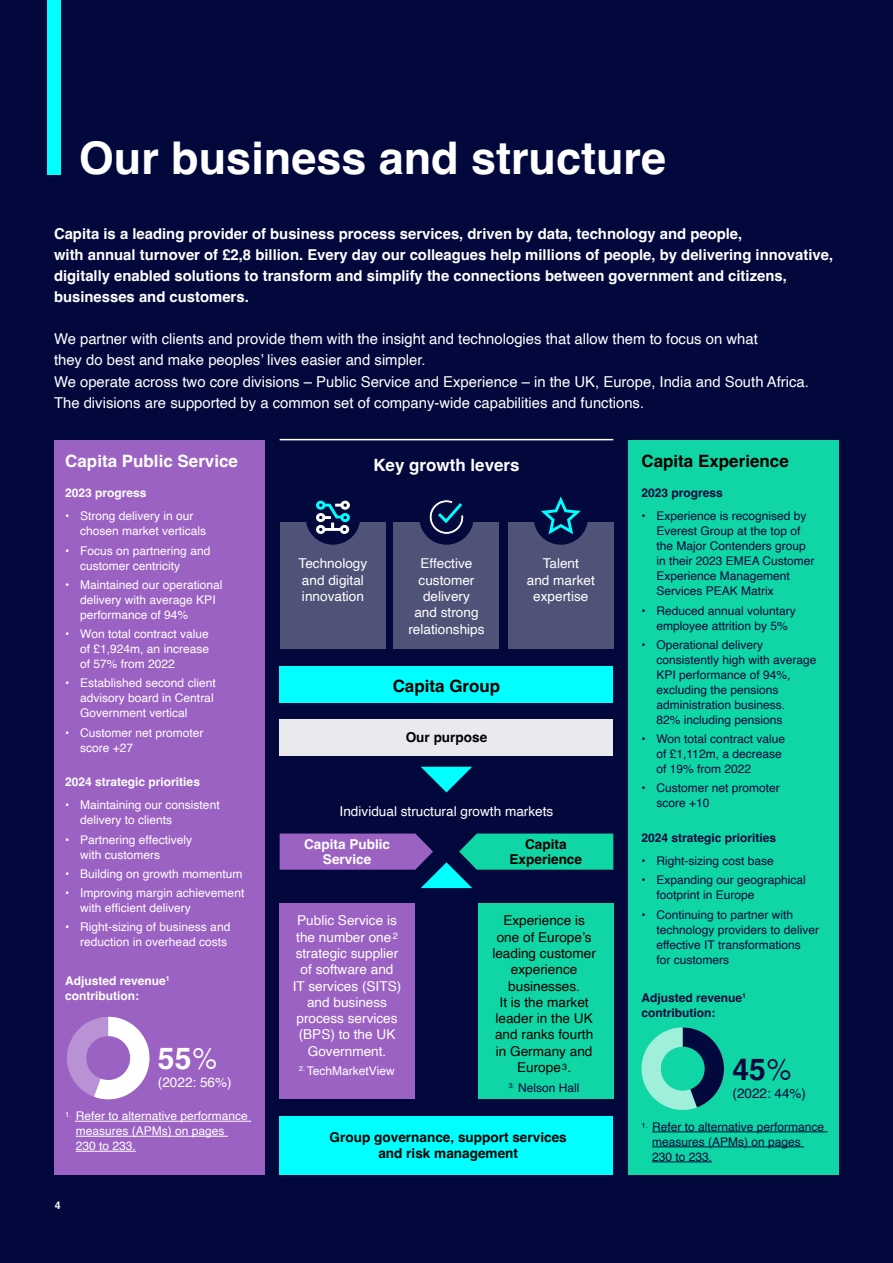
<style>
.page{position:relative;width:893px;height:1263px;background:#02083c}
.page>*{position:absolute;margin:0;border:0;box-sizing:border-box;transform-origin:0 0}
.t1{font:700 45px "Helvetica";color:#fff}
.t2{font:700 30px "Helvetica";color:#fff}
.t3{font:700 30px "Helvetica";color:#03083d}
.t4{font:700 16.95px "Helvetica";color:#fff}
.t5{font:700 16.95px "Helvetica";color:#000}
.t6{font:15px/21.1px "Helvetica";color:#fff}
.t7{font:700 15px/21px "Helvetica";color:#fff}
.t8{font:13.65px/16.4px "Helvetica";color:#fff;text-align:center}
.t9{font:13.65px/16.4px "Helvetica";color:#000;text-align:center}
.t10{font:700 13.65px/16.4px "Helvetica";color:#000;text-align:center}
.t11{font:700 13.65px/15px "Helvetica";color:#fff;text-align:center}
.t12{font:13.5px "Helvetica";color:#fff}
.t13{font:13.5px "Helvetica";color:#02083c}
.t14{font:12px/15px "Helvetica";color:#02083c}
.t15{font:12px/15px "Helvetica";color:#fff}
.t16{font:700 12px/15px "Helvetica";color:#02083c}
.t17{font:700 12px/15px "Helvetica";color:#fff}
.t18{font:12px "Helvetica";color:#03083d}
.t19{font:700 10.5px "Helvetica";color:#fff}
.s1{font-weight:300}
</style>
<div class="page">
<div style="left:0;top:1px;width:56px;height:115px;background:#02083c"></div>
<div style="left:223px;top:1px;width:56px;height:115px;background:#02083c"></div>
<div style="left:446px;top:1px;width:56px;height:115px;background:#02083c"></div>
<div style="left:670px;top:1px;width:55px;height:115px;background:#02083c"></div>
<div style="left:112px;top:1px;width:55px;height:115px;background:#02083c"></div>
<div style="left:335px;top:1px;width:56px;height:115px;background:#02083c"></div>
<div style="left:558px;top:1px;width:56px;height:115px;background:#02083c"></div>
<div style="left:781px;top:1px;width:56px;height:115px;background:#02083c"></div>
<div style="left:56px;top:1px;width:56px;height:115px;background:#02083c"></div>
<div style="left:279px;top:1px;width:56px;height:115px;background:#02083c"></div>
<div style="left:502px;top:1px;width:56px;height:115px;background:#02083c"></div>
<div style="left:725px;top:1px;width:56px;height:115px;background:#02083c"></div>
<div style="left:167px;top:1px;width:56px;height:115px;background:#02083c"></div>
<div style="left:391px;top:1px;width:55px;height:115px;background:#02083c"></div>
<div style="left:614px;top:1px;width:56px;height:115px;background:#02083c"></div>
<div style="left:837px;top:1px;width:56px;height:115px;background:#02083c"></div>
<div style="left:280px;top:667px;width:333px;height:36px;background:#0ff"></div>
<hr style="left:280px;top:439px;width:333px;height:1px;background:#fff">
<div style="left:280px;top:1116px;width:333px;height:58px;background:#0ff"></div>
<div style="left:280px;top:720px;width:333px;height:36px;background:#eaeaee"></div>
<div style="left:280px;top:522px;width:105px;height:127px;background:#4f5377"></div>
<div style="left:306px;top:490px;width:54px;height:55px;background:#03083d;border-radius:50%"></div>
<svg style="left:316px;top:501px;width:34px;height:33px"></svg>
<div style="left:394px;top:522px;width:105px;height:127px;background:#4f5377"></div>
<div style="left:419px;top:490px;width:55px;height:55px;background:#03083d;border-radius:50%"></div>
<svg style="left:429px;top:499px;width:35px;height:36px"></svg>
<div style="left:508px;top:522px;width:105px;height:127px;background:#4f5377"></div>
<div style="left:533px;top:490px;width:55px;height:55px;background:#03083d;border-radius:50%"></div>
<svg style="left:541px;top:496px;width:40px;height:38px"></svg>
<svg style="left:421px;top:767px;width:51px;height:25px"></svg>
<svg style="left:280px;top:833px;width:333px;height:55px;background:#316587"></svg>
<div style="left:280px;top:903px;width:135px;height:195px;background:#9b62c3"></div>
<div style="left:478px;top:903px;width:135px;height:195px;background:#10d6a6"></div>
<div style="left:629px;top:440px;width:210px;height:734px;background:#10d6a6"></div>
<div style="left:54px;top:440px;width:210px;height:734px;background:#9b62c3"></div>
<hr style="left:75px;top:1121px;width:176px;height:1px;background:#fff">
<hr style="left:76px;top:1136px;width:152px;height:1px;background:#fff">
<hr style="left:76px;top:1151px;width:60px;height:1px;background:#fff">
<hr style="left:652px;top:1131px;width:175px;height:1px;background:#02083c">
<hr style="left:652px;top:1146px;width:152px;height:1px;background:#02083c">
<hr style="left:652px;top:1161px;width:60px;height:1px;background:#02083c">
<div style="left:67px;top:1017px;width:82px;height:82px;background:#b991d5;border-radius:50%"></div>
<div style="left:641px;top:1027px;width:83px;height:83px;background:#9fefdb;border-radius:50%"></div>
<svg style="left:86px;top:1017px;width:63px;height:82px"></svg>
<svg style="left:660px;top:1027px;width:64px;height:83px"></svg>
<div style="left:48px;top:0;width:13px;height:174px;background:#0ff"></div>
<h1 class="t1" style="left:79px;top:131px;width:589px">Our business and structure</h1>
<p class="t7" style="left:54px;top:225px;width:781px">Capita is a leading provider of business process services, driven by data, technology and people,<br>with annual turnover of £2,8 billion. Every day our colleagues help millions of people, by delivering innovative, digitally enabled solutions to transform and simplify the connections between government and citizens, businesses and customers.</p>
<p class="t6" style="left:54px;top:329px;width:756px">We partner with clients and provide them with the insight and technologies that allow them to focus on what<br>they do best and make peoples’ lives easier and simpler.<br>We operate across two core divisions – Public Service and Experience – in the UK, Europe, India and South Africa.<br>The divisions are supported by a common set of company-wide capabilities and functions.</p>
<h3 class="t4" style="left:65px;top:451px;width:174px">Capita Public Service</h3>
<p class="t17" style="left:65px;top:486px;width:83px">2023 progress</p>
<p class="t15" style="left:80px;top:509px;width:128px;text-indent:-15px">• Strong delivery in our chosen market verticals</p>
<p class="t15" style="left:80px;top:543px;width:132px;text-indent:-15px">• Focus on partnering and customer centricity</p>
<p class="t15" style="left:80px;top:578px;width:144px;text-indent:-15px">• Maintained our operational delivery with average KPI performance of 94%</p>
<p class="t15" style="left:80px;top:627px;width:130px;text-align:justify;text-indent:-15px">• Won total contract value of £1,924m, an increase of 57% from 2022</p>
<p class="t15" style="left:80px;top:676px;width:137px;text-indent:-15px">• Established second client advisory board in Central<br>Government vertical</p>
<p class="t15" style="left:80px;top:725px;width:125px;text-indent:-15px">• Customer net promoter score +27</p>
<p class="t17" style="left:65px;top:775px;width:136px">2024 strategic priorities</p>
<p class="t15" style="left:80px;top:798px;width:141px;text-indent:-15px">• Maintaining our consistent delivery to clients</p>
<p class="t15" style="left:80px;top:832px;width:113px;text-indent:-15px">• Partnering effectively with customers</p>
<p class="t15" style="left:65px;top:867px;width:179px">• Building on growth momentum</p>
<p class="t15" style="left:80px;top:886px;width:166px;text-indent:-15px">• Improving margin achievement with efficient delivery</p>
<p class="t15" style="left:65px;top:920px;width:167px;text-align:right">• Right-sizing of business and reduction in overhead costs</p>
<p class="t17" style="left:65px;top:974px;width:106px">Adjusted revenue<sup>1 </sup>contribution:</p>
<h2 class="t2" style="left:158px;top:1040px;width:62px">55<span class="s1">%</span></h2>
<p class="t12" style="left:158px;top:1072px;width:75px">(2022: 56%)</p>
<h3 class="t4" style="left:373px;top:455px;width:148px">Key growth levers</h3>
<p class="t8" style="left:299px;top:556px;width:70px;text-align:left">Technology and digital innovation</p>
<p class="t8" style="left:408px;top:556px;width:78px">Effective customer delivery<br>and strong relationships</p>
<p class="t8" style="left:527px;top:556px;width:69px">Talent<br>and market expertise</p>
<h3 class="t5" style="left:393px;top:676px;width:109px">Capita Group</h3>
<p class="t10" style="left:406px;top:730px;width:83px">Our purpose</p>
<p class="t8" style="left:340px;top:803px;width:215px">Individual structural growth markets</p>
<p class="t11" style="left:304px;top:838px;width:88px">Capita Public<br>Service</p>
<p class="t10" style="left:510px;top:838px;width:74px;line-height:15px">Capita<br>Experience</p>
<p class="t8" style="left:293px;top:913px;width:110px">Public Service is the number one<sup>2 </sup>strategic supplier of software and<br>IT services (SITS) and business process services (BPS) to the UK<br>Government.</p>
<p class="t15" style="left:299px;top:1064px;width:97px"><sup>2.</sup> TechMarketView</p>
<p class="t9" style="left:492px;top:913px;width:105px">Experience is one of Europe’s leading customer experience businesses.<br>It is the market leader in the UK and ranks fourth in Germany and<br>Europe<sup>3</sup>.</p>
<p class="t18" style="left:509px;top:1078px;width:72px"><sup>3.</sup> Nelson Hall</p>
<h3 class="t5" style="left:641px;top:451px;width:149px">Capita Experience</h3>
<p class="t16" style="left:641px;top:486px;width:83px">2023 progress</p>
<p class="t14" style="left:656px;top:509px;width:160px;text-indent:-15px">• Experience is recognised by<br>Everest Group at the top of the Major Contenders group in their 2023 EMEA Customer<br>Experience Management<br>Services PEAK Matrix</p>
<p class="t14" style="left:641px;top:603px;width:156px;text-align:center">• Reduced annual voluntary employee attrition by 5%</p>
<p class="t14" style="left:656px;top:638px;width:162px;text-indent:-15px">• Operational delivery consistently high with average<br>KPI performance of 94%, excluding the pensions administration business.<br>82% including pensions</p>
<p class="t14" style="left:656px;top:732px;width:130px;text-indent:-15px">• Won total contract value of £1,112m, a decrease of 19% from 2022</p>
<p class="t14" style="left:656px;top:781px;width:125px;text-indent:-15px">• Customer net promoter score +10</p>
<p class="t16" style="left:641px;top:831px;width:136px">2024 strategic priorities</p>
<p class="t14" style="left:641px;top:854px;width:134px">• Right-sizing cost base</p>
<p class="t14" style="left:656px;top:873px;width:151px;text-indent:-15px">• Expanding our geographical footprint in Europe</p>
<p class="t14" style="left:656px;top:907px;width:164px;text-indent:-15px">• Continuing to partner with technology providers to deliver effective IT transformations<br>for customers</p>
<p class="t16" style="left:641px;top:992px;width:106px">Adjusted revenue<sup>1 </sup>contribution:</p>
<h2 class="t3" style="left:732px;top:1051px;width:62px">45<span class="s1">%</span></h2>
<p class="t13" style="left:732px;top:1083px;width:75px">(2022: 44%)</p>
<p class="t15" style="left:76px;top:1109px;width:174px;text-indent:-11px"><sup>1.</sup> Refer to alternative performance measures (APMs) on pages<br>230 to 233.</p>
<p class="t14" style="left:652px;top:1119px;width:174px;text-indent:-11px"><sup>1.</sup> Refer to alternative performance measures (APMs) on pages<br>230 to 233.</p>
<p class="t10" style="left:330px;top:1130px;width:239px">Group governance, support services and risk management</p>
<p class="t19" style="left:55px;top:1199px;width:7px">4</p>
</div>
